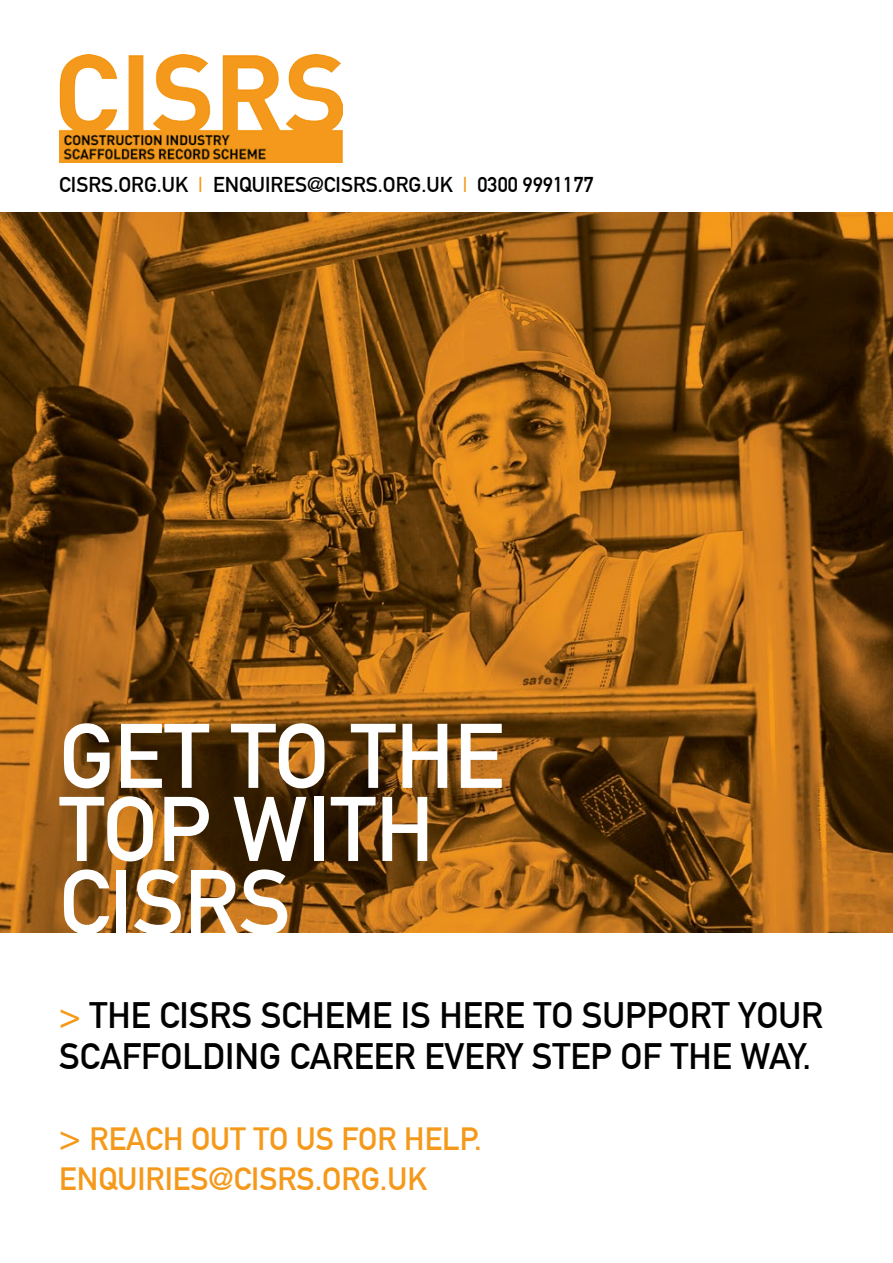
<style>
.page{position:relative;width:893px;height:1263px;background:#fff}
.page>*{position:absolute;margin:0;border:0;box-sizing:border-box;transform-origin:0 0}
.t1{font:700 90px/73.1px "DIN Alternate";color:#fff}
.t2{font:700 36px/40.5px "DIN Alternate";color:#000}
.t3{font:700 31.5px/40.5px "DIN Alternate";color:#f5991a}
.t4{font:700 21px "DIN Alternate";color:#000}
.s1{color:#f5991a}
.s2{font-size:36px}
</style>
<div class="page">
<img style="left:0;top:213px;width:893px;height:720px">
<img style="left:59px;top:54px;width:284px;height:109px">
<p class="t4" style="left:59px;top:168px;width:536px">CISRS.ORG.UK <span class="s1">|</span> ENQUIRES@CISRS.ORG.UK <span class="s1">|</span> 0300 9991177</p>
<h1 class="t1" style="left:59px;top:713px;width:446px">GET TO THE<br>TOP WITH<br>CISRS</h1>
<p class="t2" style="left:59px;top:993px;width:765px"><span class="s1">&gt;</span> THE CISRS SCHEME IS HERE TO SUPPORT YOUR<br>SCAFFOLDING CAREER EVERY STEP OF THE WAY.</p>
<p class="t3" style="left:59px;top:1116px;width:424px"><span class="s2">&gt;</span> REACH OUT TO US FOR HELP.<br>ENQUIRIES@CISRS.ORG.UK</p>
</div>
